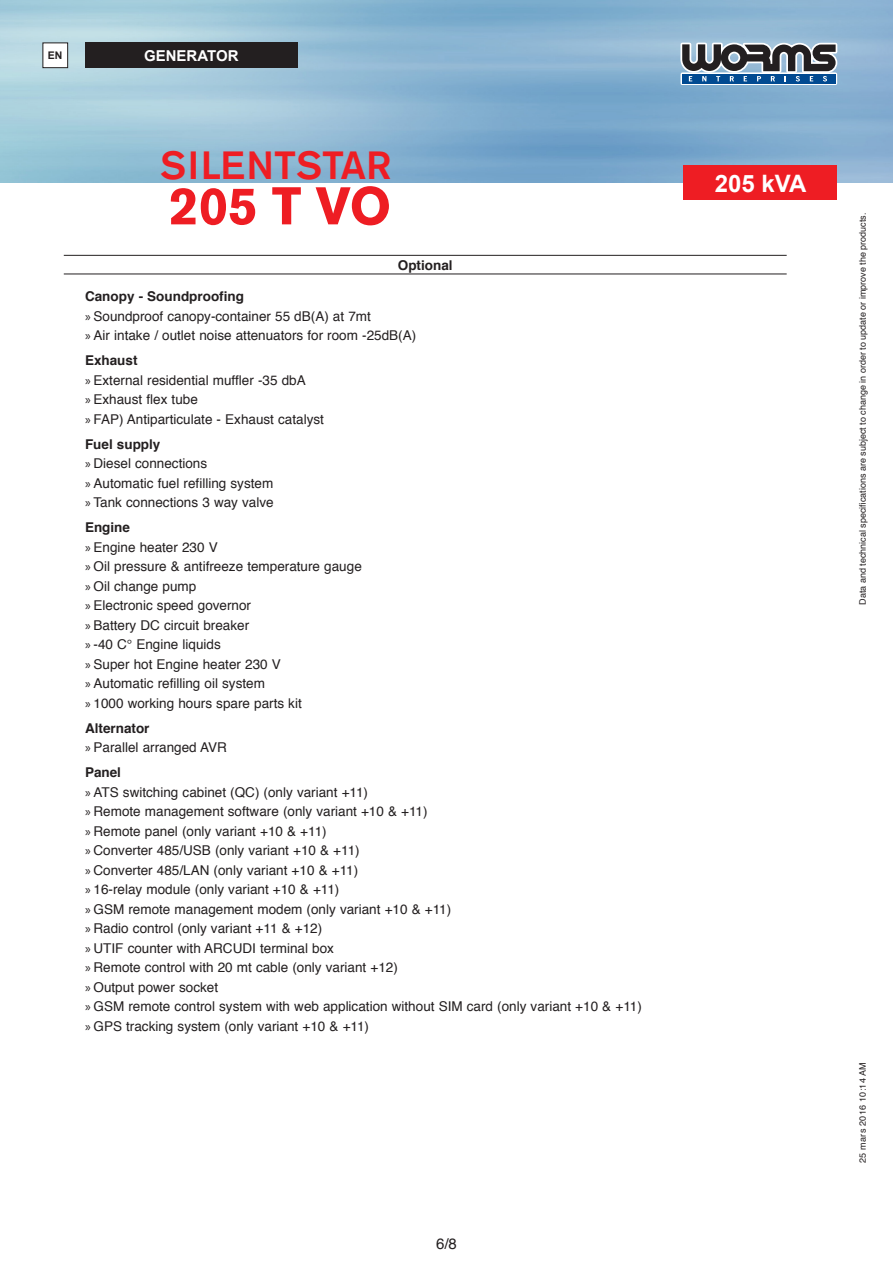
<style>
.page{position:relative;width:893px;height:1263px;background:#fff}
.page>*{position:absolute;margin:0;border:0;box-sizing:border-box;transform-origin:0 0}
.t1{font:700 52.5px "Akzidenz Grotesk BE";color:#ee1d23}
.t2{font:500 39px "Akzidenz Grotesk BE";color:#ee1d23}
.t3{font:700 24px "Arial";color:#fff}
.t4{font:700 15px "Arial";color:#fff}
.t5{font:15px "Helvetica";color:#231f20}
.t6{font:13.5px/19.5px "Helvetica";color:#231f20}
.t7{font:700 13.5px "Helvetica";color:#231f20}
.t8{font:700 10.5px "Arial";color:#231f20}
.t9{font:9px "Helvetica";color:#231f20}
.t10{font:9px "Helvetica";letter-spacing:.03em;color:#231f20}
.s1{font-weight:700}
.s2{font-family:"Myriad Pro"}
</style>
<div class="page">
<img style="left:0;top:0;width:893px;height:182px">
<svg style="left:680px;top:43px;width:157px;height:41px;background:#5f7285"></svg>
<div style="left:85px;top:43px;width:213px;height:25px;background:#231f20"></div>
<div style="left:43px;top:43px;width:25px;height:25px;background:#fff"></div>
<div style="left:43px;top:43px;width:25px;height:25px;border:1px solid #231f20"></div>
<hr style="left:64px;top:255px;width:723px;height:1px;background:#231f20">
<hr style="left:64px;top:274px;width:723px;height:1px;background:#231f20">
<div style="left:684px;top:166px;width:153px;height:34px;background:#ee1d23"></div>
<p class="t8" style="left:48px;top:48px;width:16px">EN</p>
<p class="t4" style="left:144px;top:45px;width:96px">GENERATOR</p>
<h2 class="t2" style="left:160px;top:141px;width:232px">SILENTSTAR</h2>
<h1 class="t1" style="left:169px;top:176px;width:224px">205 T VO</h1>
<p class="t7" style="left:398px;top:254px;width:56px">Optional</p>
<p class="t6" style="left:85px;top:287px;width:333px"><span class="s1">Canopy - Soundproofing<br></span><span class="s2">»</span> Soundproof canopy-container 55 dB(A) at 7mt<br><span class="s2">»</span> Air intake / outlet noise attenuators for room -25dB(A)</p>
<p class="t6" style="left:85px;top:351px;width:240px"><span class="s1">Exhaust<br></span><span class="s2">»</span> External residential muffler -35 dbA<br><span class="s2">»</span> Exhaust flex tube<br><span class="s2">»</span> FAP) Antiparticulate - Exhaust catalyst</p>
<p class="t6" style="left:85px;top:434px;width:190px"><span class="s1">Fuel supply<br></span><span class="s2">»</span> Diesel connections<br><span class="s2">»</span> Automatic fuel refilling system <span class="s2">»</span> Tank connections 3 way valve</p>
<p class="t6" style="left:85px;top:518px;width:278px"><span class="s1">Engine<br></span><span class="s2">»</span> Engine heater 230 V<br><span class="s2">»</span> Oil pressure &amp; antifreeze temperature gauge <span class="s2">»</span> Oil change pump<br><span class="s2">»</span> Electronic speed governor<br><span class="s2">»</span> Battery DC circuit breaker<br><span class="s2">»</span> -40 C° Engine liquids<br><span class="s2">»</span> Super hot Engine heater 230 V<br><span class="s2">»</span> Automatic refilling oil system<br><span class="s2">»</span> 1000 working hours spare parts kit</p>
<p class="t6" style="left:85px;top:718px;width:143px"><span class="s1">Alternator<br></span><span class="s2">»</span> Parallel arranged AVR</p>
<p class="t6" style="left:85px;top:763px;width:558px"><span class="s1">Panel<br></span><span class="s2">»</span> ATS switching cabinet (QC) (only variant +11)<br><span class="s2">»</span> Remote management software (only variant +10 &amp; +11)<br><span class="s2">»</span> Remote panel (only variant +10 &amp; +11)<br><span class="s2">»</span> Converter 485/USB (only variant +10 &amp; +11)<br><span class="s2">»</span> Converter 485/LAN (only variant +10 &amp; +11)<br><span class="s2">»</span> 16-relay module (only variant +10 &amp; +11)<br><span class="s2">»</span> GSM remote management modem (only variant +10 &amp; +11)<br><span class="s2">»</span> Radio control (only variant +11 &amp; +12)<br><span class="s2">»</span> UTIF counter with ARCUDI terminal box<br><span class="s2">»</span> Remote control with 20 mt cable (only variant +12)<br><span class="s2">»</span> Output power socket<br><span class="s2">»</span> GSM remote control system with web application without SIM card (only variant +10 &amp; +11) <span class="s2">»</span> GPS tracking system (only variant +10 &amp; +11)</p>
<p class="t5" style="left:436px;top:1232px;width:22px">6/8</p>
<h3 class="t3" style="left:715px;top:167px;width:93px">205 kVA</h3>
<p class="t9" style="left:856px;top:605px;width:394px;rotate:-90deg">Data and technical specifications are subject to change in order to update or improve the products.</p>
<p class="t10" style="left:856px;top:1163px;width:102px;rotate:-90deg">25 mars 2016 10:14 AM</p>
</div>
